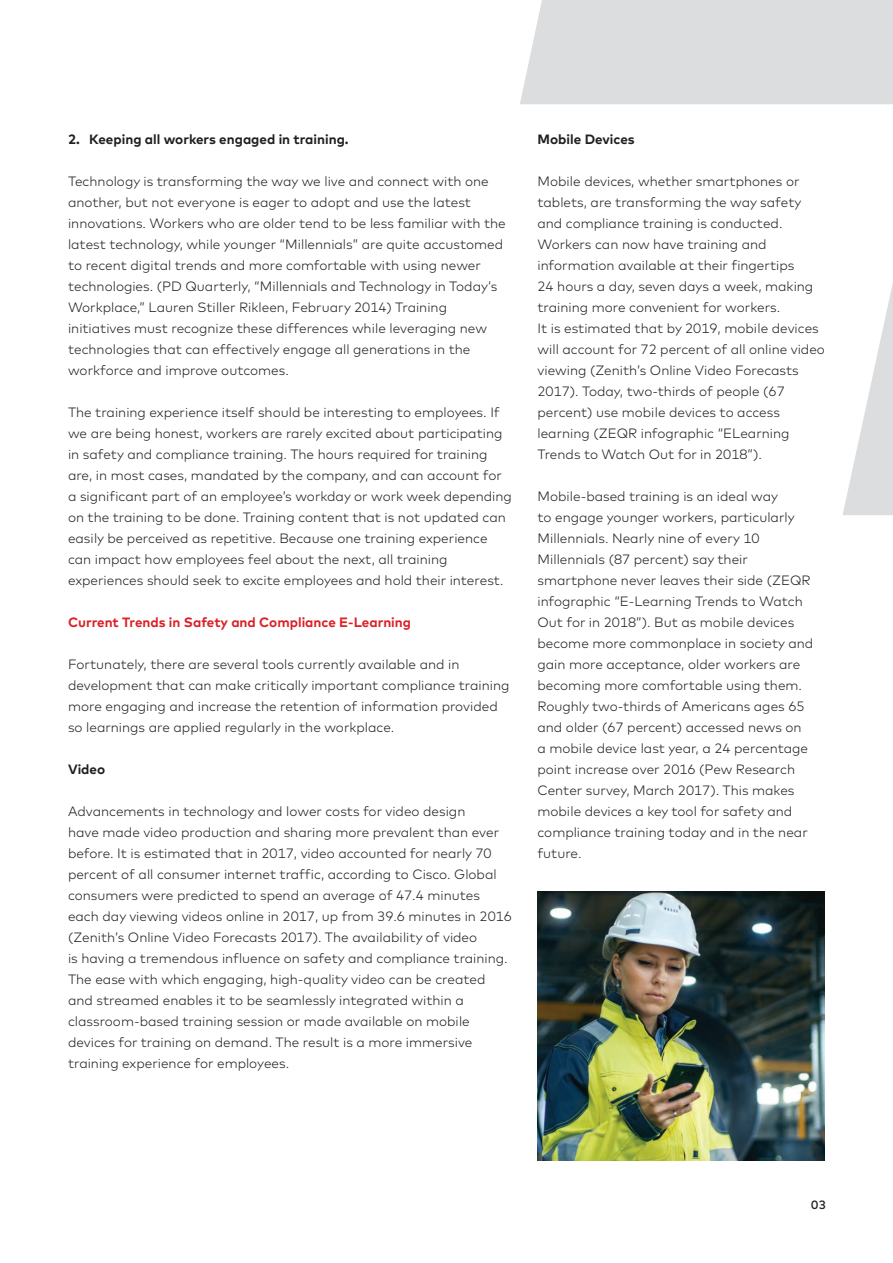
<style>
.page{position:relative;width:893px;height:1263px;background:#fff}
.page>*{position:absolute;margin:0;border:0;box-sizing:border-box;transform-origin:0 0}
.t1{font:300 13.5px/21px "Mark";color:#231f20}
.t2{font:700 13.5px "Mark";color:#231f20}
.t3{font:700 13.5px "Mark";color:#da2128}
.t4{font:500 12px "Mark";color:#231f20}
</style>
<div class="page">
<svg style="left:520px;top:0;width:373px;height:515px"></svg>
<img style="left:537px;top:892px;width:288px;height:269px">
<p class="t2" style="left:68px;top:131px;width:282px">2. Keeping all workers engaged in training.</p>
<p class="t1" style="left:68px;top:171px;width:439px">Technology is transforming the way we live and connect with one another, but not everyone is eager to adopt and use the latest innovations. Workers who are older tend to be less familiar with the latest technology, while younger “Millennials” are quite accustomed to recent digital trends and more comfortable with using newer technologies. (PD Quarterly, “Millennials and Technology in Today’s Workplace,” Lauren Stiller Rikleen, February 2014) Training initiatives must recognize these differences while leveraging new technologies that can effectively engage all generations in the workforce and improve outcomes.</p>
<p class="t1" style="left:68px;top:402px;width:445px">The training experience itself should be interesting to employees. If we are being honest, workers are rarely excited about participating in safety and compliance training. The hours required for training are, in most cases, mandated by the company, and can account for a significant part of an employee’s workday or work week depending on the training to be done. Training content that is not updated can easily be perceived as repetitive. Because one training experience can impact how employees feel about the next, all training experiences should seek to excite employees and hold their interest.</p>
<p class="t3" style="left:68px;top:614px;width:345px">Current Trends in Safety and Compliance E-Learning</p>
<p class="t1" style="left:68px;top:654px;width:443px">Fortunately, there are several tools currently available and in development that can make critically important compliance training more engaging and increase the retention of information provided so learnings are applied regularly in the workplace.</p>
<p class="t2" style="left:68px;top:761px;width:39px">Video</p>
<p class="t1" style="left:68px;top:801px;width:445px">Advancements in technology and lower costs for video design<br>have made video production and sharing more prevalent than ever before. It is estimated that in 2017, video accounted for nearly 70 percent of all consumer internet traffic, according to Cisco. Global consumers were predicted to spend an average of 47.4 minutes each day viewing videos online in 2017, up from 39.6 minutes in 2016 (Zenith’s Online Video Forecasts 2017). The availability of video<br>is having a tremendous influence on safety and compliance training.<br>The ease with which engaging, high-quality video can be created and streamed enables it to be seamlessly integrated within a classroom-based training session or made available on mobile devices for training on demand. The result is a more immersive training experience for employees.</p>
<p class="t2" style="left:537px;top:131px;width:99px">Mobile Devices</p>
<p class="t1" style="left:537px;top:171px;width:289px">Mobile devices, whether smartphones or tablets, are transforming the way safety and compliance training is conducted.<br>Workers can now have training and information available at their fingertips<br>24 hours a day, seven days a week, making training more convenient for workers.<br>It is estimated that by 2019, mobile devices will account for 72 percent of all online video viewing (Zenith’s Online Video Forecasts 2017). Today, two-thirds of people (67 percent) use mobile devices to access learning (ZEQR infographic “ELearning Trends to Watch Out for in 2018”).</p>
<p class="t1" style="left:537px;top:486px;width:277px">Mobile-based training is an ideal way<br>to engage younger workers, particularly Millennials. Nearly nine of every 10<br>Millennials (87 percent) say their smartphone never leaves their side (ZEQR infographic “E-Learning Trends to Watch Out for in 2018”). But as mobile devices become more commonplace in society and gain more acceptance, older workers are becoming more comfortable using them.<br>Roughly two-thirds of Americans ages 65 and older (67 percent) accessed news on a mobile device last year, a 24 percentage point increase over 2016 (Pew Research Center survey, March 2017). This makes mobile devices a key tool for safety and compliance training today and in the near future.</p>
<p class="t4" style="left:811px;top:1197px;width:16px">03</p>
</div>
